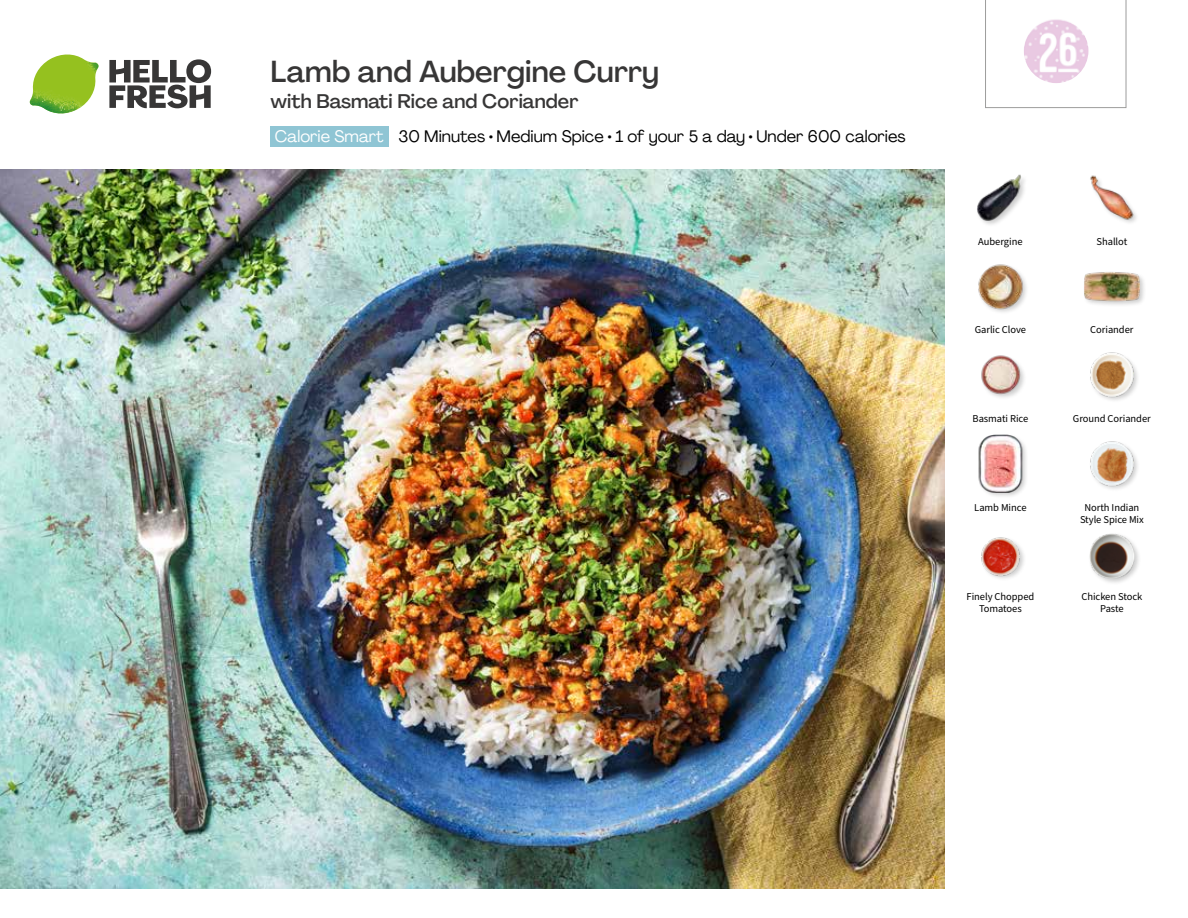
<style>
.page{position:relative;width:1188px;height:918px;background:#fff}
.page>*{position:absolute;margin:0;border:0;box-sizing:border-box;transform-origin:0 0}
.t1{font:500 30px "Agrandir";color:#373636}
.t2{font:500 19.5px "Agrandir";color:#373636}
.t3{font:16.5px "Agrandir";color:#000}
.t4{font:16.5px "Agrandir";color:#fff}
.t5{font:10.5px/12px "Source Sans Pro";letter-spacing:-.005em;color:#000;text-align:center}
</style>
<div class="page">
<svg style="left:109px;top:59px;width:102px;height:49px"></svg>
<img style="left:30px;top:55px;width:69px;height:59px">
<img style="left:0;top:170px;width:945px;height:718px">
<div style="left:271px;top:126px;width:118px;height:21px;background:#8fc5d4"></div>
<img style="left:981px;top:537px;width:43px;height:42px">
<div style="left:1088px;top:532px;width:53px;height:54px;background:#000;opacity:.2"></div>
<img style="left:1089px;top:534px;width:46px;height:45px">
<img style="left:981px;top:355px;width:43px;height:43px">
<div style="left:978px;top:434px;width:50px;height:65px;background:#000;opacity:.2"></div>
<img style="left:978px;top:435px;width:50px;height:57px">
<img style="left:1090px;top:441px;width:48px;height:48px">
<img style="left:1090px;top:352px;width:48px;height:49px">
<img style="left:977px;top:174px;width:48px;height:49px">
<img style="left:978px;top:264px;width:49px;height:48px">
<div style="left:1083px;top:271px;width:64px;height:37px;background:#000;opacity:.2"></div>
<img style="left:1083px;top:271px;width:58px;height:37px">
<img style="left:1090px;top:175px;width:46px;height:48px">
<svg style="left:985px;top:0;width:141px;height:108px"></svg>
<h1 class="t1" style="left:271px;top:53px;width:390px">Lamb and Aubergine Curry</h1>
<h2 class="t2" style="left:271px;top:89px;width:309px">with Basmati Rice and Coriander</h2>
<h3 class="t4" style="left:275px;top:126px;width:110px">Calorie Smart</h3>
<h3 class="t3" style="left:398px;top:126px;width:509px">30 Minutes • Medium Spice • 1 of your 5 a day • Under 600 calories</h3>
<p class="t5" style="left:978px;top:235px;width:46px">Aubergine</p>
<p class="t5" style="left:1097px;top:235px;width:32px">Shallot</p>
<p class="t5" style="left:975px;top:324px;width:53px">Garlic Clove</p>
<p class="t5" style="left:1090px;top:324px;width:45px">Coriander</p>
<p class="t5" style="left:973px;top:413px;width:57px">Basmati Rice</p>
<p class="t5" style="left:1073px;top:413px;width:79px">Ground Coriander</p>
<p class="t5" style="left:974px;top:502px;width:54px">Lamb Mince</p>
<p class="t5" style="left:967px;top:590px;width:69px">Finely Chopped<br>Tomatoes</p>
<p class="t5" style="left:1080px;top:502px;width:65px">North Indian<br>Style Spice Mix</p>
<p class="t5" style="left:1081px;top:590px;width:62px">Chicken Stock<br>Paste</p>
</div>
